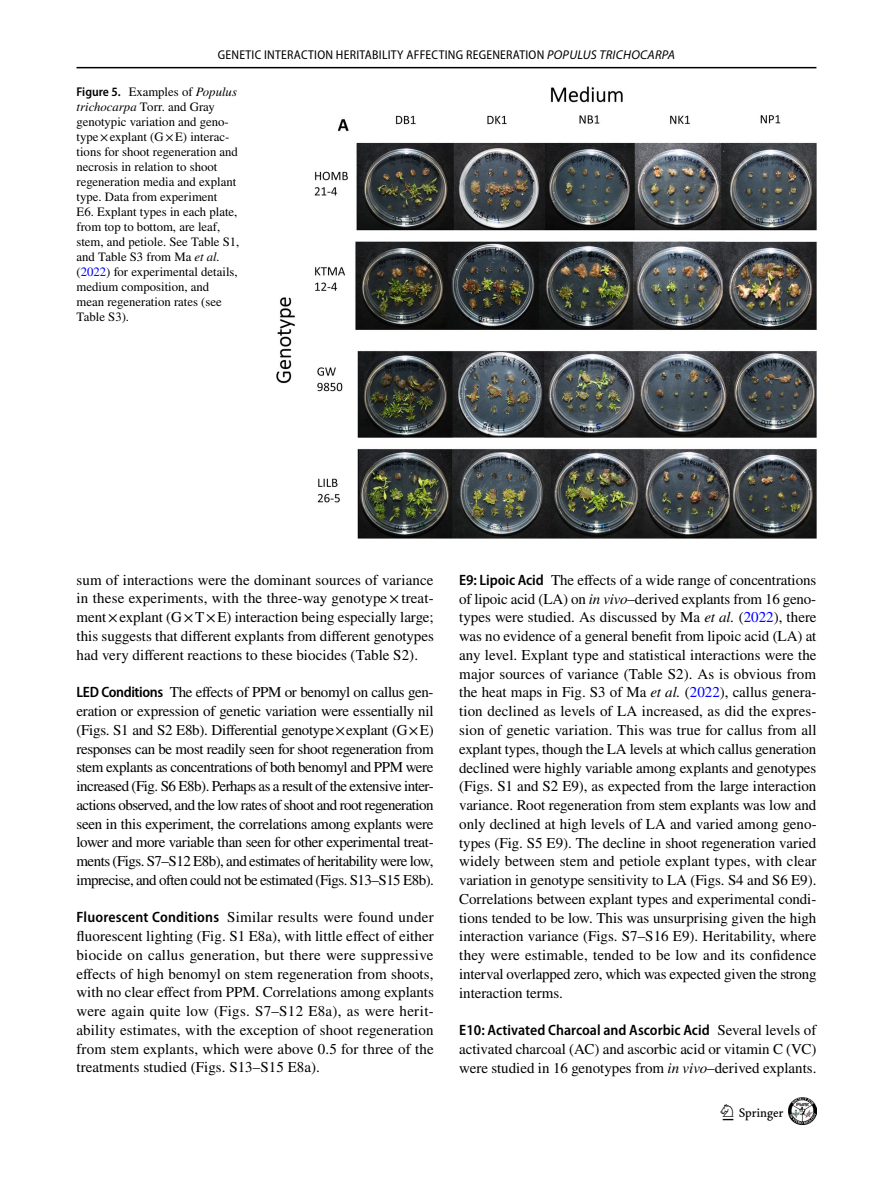
<style>
.page{position:relative;width:893px;height:1187px;background:#fff}
.page>*{position:absolute;margin:0;border:0;box-sizing:border-box;transform-origin:0 0}
.t1{font:22.5px "Springnew Regular 3";color:#000}
.t2{font:15px/18.8px "STIX";letter-spacing:-.005em;color:#000;text-align:justify}
.t3{font:600 semi-condensed 15px "Myriad Pro";letter-spacing:.005em;color:#000}
.t4{font:12.75px/15px "STIX";color:#000}
.t5{font:12.75px "Myriad Pro Semi Cn 3";letter-spacing:.02em;color:#000}
.s1{font-family:"Myriad Pro";font-style:italic}
.s2{font-family:"Myriad Pro";font-weight:600;font-stretch:semi-condensed}
.s3{font-style:italic}
.s4{color:#00f}
.s5{font-family:"STIX";font-weight:400;font-stretch:normal}
</style>
<div class="page">
<hr style="left:77px;top:67px;width:739px;height:1px;background:#000">
<img style="left:789px;top:1097px;width:27px;height:27px">
<img style="left:276px;top:87px;width:540px;height:451px">
<p class="t5" style="left:218px;top:48px;width:459px">GENETIC INTERACTION HERITABILITY AFFECTING REGENERATION <span class="s1">POPULUS TRICHOCARPA</span></p>
<p class="t4" style="left:77px;top:85px;width:164px"><span class="s2">Figure 5.</span> Examples of <span class="s3">Populus trichocarpa</span> Torr. and Gray genotypic variation and geno&shy;type×explant (G×E) interac&shy;tions for shoot regeneration and necrosis in relation to shoot regeneration media and explant type. Data from experiment<br>E6. Explant types in each plate, from top to bottom, are leaf, stem, and petiole. See Table S1, and Table S3 from Ma <span class="s3">et al. </span>(<span class="s4">2022</span>) for experimental details, medium composition, and mean regeneration rates (see<br>Table S3).</p>
<p class="t2" style="left:77px;top:571px;width:359px">sum of interactions were the dominant sources of variance in these experiments, with the three-way genotype×treat&shy;ment×explant (G×T×E) interaction being especially large; this suggests that different explants from different genotypes had very different reactions to these biocides (Table S2).</p>
<p class="t2" style="left:76px;top:683px;width:359px"><span class="s2">LED Conditions</span> The effects of PPM or benomyl on callus gen&shy;eration or expression of genetic variation were essentially nil (Figs. S1 and S2 E8b). Differential genotype×explant (G×E) responses can be most readily seen for shoot regeneration from stem explants as concentrations of both benomyl and PPM were increased (Fig. S6 E8b). Perhaps as a result of the extensive inter&shy;actions observed, and the low rates of shoot and root regeneration seen in this experiment, the correlations among explants were lower and more variable than seen for other experimental treat&shy;ments (Figs. S7–S12 E8b), and estimates of heritability were low, imprecise, and often could not be estimated (Figs. S13–S15 E8b).</p>
<p class="t2" style="left:76px;top:908px;width:359px"><span class="s2">Fluorescent Conditions</span> Similar results were found under fluorescent lighting (Fig. S1 E8a), with little effect of either biocide on callus generation, but there were suppressive effects of high benomyl on stem regeneration from shoots, with no clear effect from PPM. Correlations among explants were again quite low (Figs. S7–S12 E8a), as were herit&shy;ability estimates, with the exception of shoot regeneration from stem explants, which were above 0.5 for three of the treatments studied (Figs. S13–S15 E8a).</p>
<p class="t2" style="left:459px;top:571px;width:359px"><span class="s2">E9: Lipoic Acid</span> The effects of a wide range of concentrations of lipoic acid (LA) on <span class="s3">in vivo</span>–derived explants from 16 geno&shy;types were studied. As discussed by Ma <span class="s3">et al.</span> (<span class="s4">2022</span>), there was no evidence of a general benefit from lipoic acid (LA) at any level. Explant type and statistical interactions were the major sources of variance (Table S2). As is obvious from the heat maps in Fig. S3 of Ma <span class="s3">et al.</span> (<span class="s4">2022</span>), callus genera&shy;tion declined as levels of LA increased, as did the expres&shy;sion of genetic variation. This was true for callus from all explant types, though the LA levels at which callus generation declined were highly variable among explants and genotypes (Figs. S1 and S2 E9), as expected from the large interaction variance. Root regeneration from stem explants was low and only declined at high levels of LA and varied among geno&shy;types (Fig. S5 E9). The decline in shoot regeneration varied widely between stem and petiole explant types, with clear variation in genotype sensitivity to LA (Figs. S4 and S6 E9).<br>Correlations between explant types and experimental condi&shy;tions tended to be low. This was unsurprising given the high interaction variance (Figs. S7–S16 E9). Heritability, where they were estimable, tended to be low and its confidence interval overlapped zero, which was expected given the strong interaction terms.</p>
<p class="t3" style="left:459px;top:1021px;width:359px">E10: Activated Charcoal and Ascorbic Acid <span class="s5">Several levels of</span></p>
<p class="t2" style="left:459px;top:1040px;width:359px">activated charcoal (AC) and ascorbic acid or vitamin C (VC) were studied in 16 genotypes from <span class="s3">in vivo</span>–derived explants.</p>
<h1 class="t1" style="left:723px;top:1104px;width:62px">1 3</h1>
</div>
